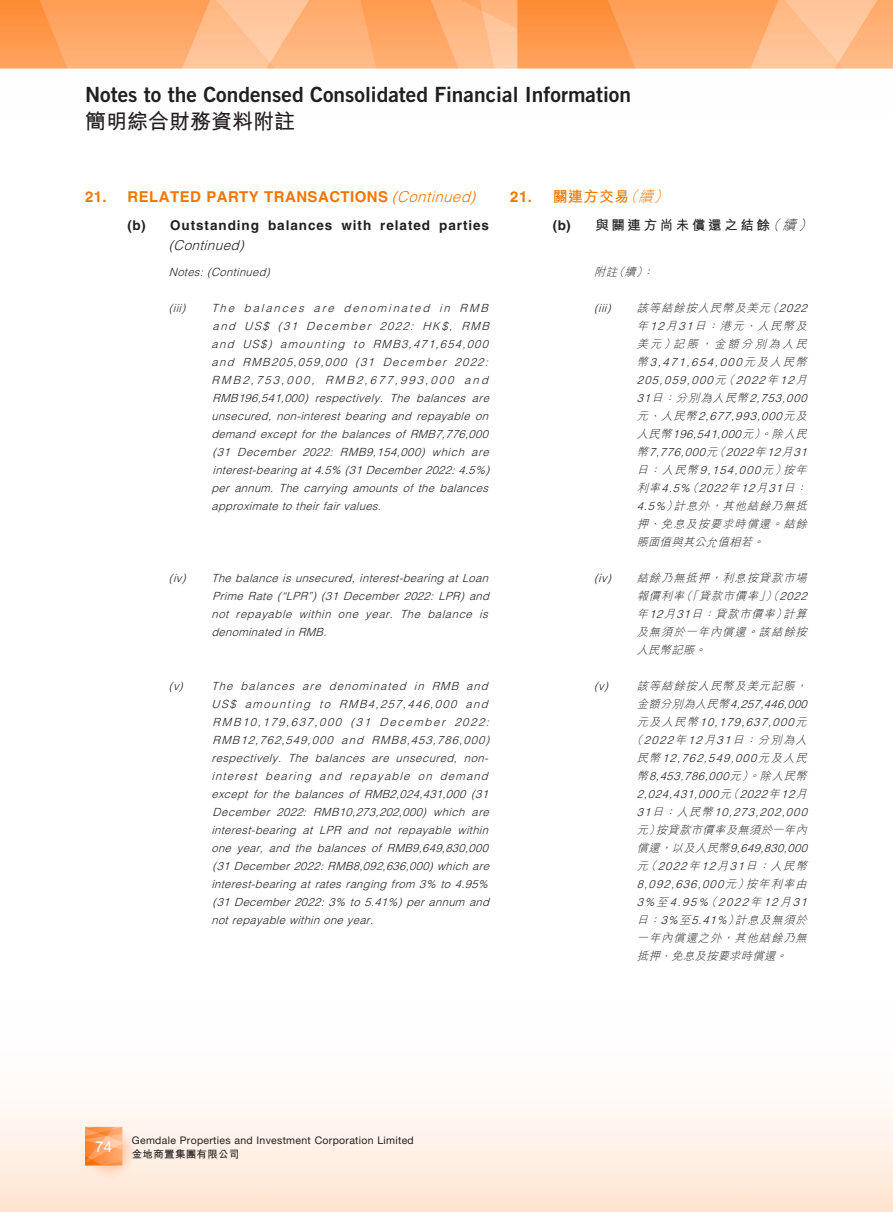
<style>
.page{position:relative;width:893px;height:1212px;background:#fff}
.page>*{position:absolute;margin:0;border:0;box-sizing:border-box;transform-origin:0 0}
.t1{font:21px "Trade Gothic LT Std Bd 2";color:#231f20}
.t2{font:700 21px "M Hei HK";color:#231f20}
.t3{font:700 15px "Helvetica LT Std";letter-spacing:.03em;color:#f47600}
.t4{font:700 15px "M Hei HK";letter-spacing:.03em;color:#f47600}
.t5{font:15px "Helvetica Neue LT Std";color:#fff}
.t6{font:700 13.5px "Helvetica LT Std";letter-spacing:.07em;color:#231f20}
.t7{font:700 13.5px "M Hei HK";letter-spacing:.195em;color:#231f20}
.t8{font:italic 300 13.5px "Helvetica LT Std";color:#231f20}
.t9{font:italic 300 11.25px/18px "Helvetica LT Std";color:#231f20;text-align:justify}
.t10{font:italic 300 11.25px/18px "M Hei HK";color:#231f20;text-align:justify}
.t11{font:10.5px "Helvetica Neue LT Std";letter-spacing:.03em;color:#231f20}
.t12{font:700 10.5px "M Hei HK";letter-spacing:.03em;color:#231f20}
.s1{font-weight:300;font-style:italic}
.s2{font-family:"Helvetica LT Std"}
.s3{font-family:"M Hei HK"}
</style>
<div class="page">
<img style="left:0;top:0;width:893px;height:1212px">
<img style="left:85px;top:1127px;width:64px;height:53px">
<h1 class="t1" style="left:85px;top:82px;width:547px">Notes to the Condensed Consolidated Financial Information</h1>
<h1 class="t2" style="left:85px;top:106px;width:211px">簡明綜合財務資料附註</h1>
<h2 class="t3" style="left:85px;top:188px;width:397px">21. RELATED PARTY TRANSACTIONS <span class="s1">(Continued)</span></h2>
<p class="t6" style="left:128px;top:217px;width:363px">(b) Outstanding balances with related parties</p>
<p class="t8" style="left:169px;top:236px;width:81px">(Continued)</p>
<p class="t9" style="left:169px;top:263px;width:106px">Notes:(Continued)</p>
<p class="t9" style="left:169px;top:299px;width:21px">(iii)</p>
<p class="t9" style="left:211px;top:299px;width:283px">The balances are denominated in RMB and US$ (31 December 2022: HK$, RMB and US$) amounting to RMB3,471,654,000 and RMB205,059,000 (31 December 2022:<br>RMB2,753,000, RMB2,677,993,000 and RMB196,541,000) respectively. The balances are unsecured, non-interest bearing and repayable on demand except for the balances of RMB7,776,000 (31 December 2022: RMB9,154,000) which are interest-bearing at4.5% (31 December2022:4.5%) per annum. The carrying amounts of the balances approximate to theirfairvalues.</p>
<p class="t9" style="left:169px;top:569px;width:22px">(iv)</p>
<p class="t9" style="left:211px;top:569px;width:283px">The balance is unsecured, interest-bearing at Loan Prime Rate (“LPR”) (31 December 2022: LPR) and not repayable within one year. The balance is denominated in RMB.</p>
<p class="t9" style="left:211px;top:677px;width:283px;text-indent:-43px">(v) The balances are denominated in RMB and US$ amounting to RMB4,257,446,000 and RMB10,179,637,000 (31 December 2022:<br>RMB12,762,549,000 and RMB8,453,786,000) respectively. The balances are unsecured, non&shy;interest bearing and repayable on demand except for the balances of RMB2,024,431,000 (31<br>December 2022: RMB10,273,202,000) which are interest-bearing at LPR and not repayable within one year, and the balances of RMB9,649,830,000 (31 December 2022: RMB8,092,636,000) which are interest-bearing at rates ranging from 3% to 4.95% (31 December 2022: 3% to 5.41%) per annum and notrepayable within one year.</p>
<h2 class="t4" style="left:510px;top:186px;width:164px"><span class="s2">21.</span> 關連方交易<span class="s1">（續）</span></h2>
<p class="t7" style="left:553px;top:215px;width:264px"><span class="s2">(b)</span> 與關連方尚未償還之結餘<span class="s1">（續）</span></p>
<p class="t10" style="left:594px;top:263px;width:64px">附註（續）：</p>
<p class="t9" style="left:594px;top:299px;width:21px">(iii)</p>
<p class="t10" style="left:637px;top:299px;width:175px">該等結餘按人民幣及美元（<span class="s2">2022</span>年<span class="s2">12</span>月<span class="s2">31</span>日：港元、人民幣及美元）記賬，金額分別為人民</p>
<p class="t9" style="left:637px;top:353px;width:175px"><span class="s3">幣</span>3,471,654,000<span class="s3">元及人民幣</span>205,059,000<span class="s3">元（</span>2022<span class="s3">年</span>12<span class="s3">月</span>31<span class="s3">日：分別為人民幣</span>2,753,000<span class="s3">元、人民幣</span>2,677,993,000<span class="s3">元及人民幣</span>196,541,000<span class="s3">元）。除人民幣</span>7,776,000<span class="s3">元（</span>2022<span class="s3">年</span>12<span class="s3">月</span>31</p>
<p class="t10" style="left:637px;top:461px;width:175px">日：人民幣<span class="s2">9,154,000</span>元）按年</p>
<p class="t9" style="left:637px;top:479px;width:175px"><span class="s3">利率</span>4.5%<span class="s3">（</span>2022<span class="s3">年</span>12<span class="s3">月</span>31<span class="s3">日：</span></p>
<p class="t10" style="left:637px;top:497px;width:175px"><span class="s2">4.5%</span>）計息外，其他結餘乃無抵押、免息及按要求時償還。結餘賬面值與其公允值相若。</p>
<p class="t9" style="left:594px;top:569px;width:22px">(iv)</p>
<p class="t10" style="left:637px;top:569px;width:175px">結餘乃無抵押，利息按貸款市場報價利率（「貸款市價率」）（<span class="s2">2022</span>年<span class="s2">12</span>月<span class="s2">31</span>日：貸款市價率）計算及無須於一年內償還。該結餘按人民幣記賬。</p>
<p class="t10" style="left:594px;top:677px;width:217px"><span class="s2">(v)</span> 該等結餘按人民幣及美元記賬，</p>
<p class="t9" style="left:637px;top:695px;width:175px"><span class="s3">金額分別為人民幣</span>4,257,446,000<span class="s3">元及人民幣</span>10,179,637,000<span class="s3">元</span></p>
<p class="t10" style="left:631px;top:731px;width:180px">（<span class="s2">2022</span>年<span class="s2">12</span>月<span class="s2">31</span>日：分別為人</p>
<p class="t9" style="left:637px;top:749px;width:175px"><span class="s3">民幣</span>12,762,549,000<span class="s3">元及人民幣</span>8,453,786,000<span class="s3">元）。除人民幣</span>2,024,431,000<span class="s3">元（</span>2022<span class="s3">年</span>12<span class="s3">月</span>31<span class="s3">日：人民幣</span>10,273,202,000</p>
<p class="t10" style="left:637px;top:821px;width:175px">元）按貸款市價率及無須於一年內</p>
<p class="t9" style="left:637px;top:839px;width:175px"><span class="s3">償還，以及人民幣</span>9,649,830,000</p>
<p class="t10" style="left:637px;top:857px;width:175px">元（<span class="s2">2022</span>年<span class="s2">12</span>月<span class="s2">31</span>日：人民幣</p>
<p class="t9" style="left:637px;top:875px;width:175px">8,092,636,000<span class="s3">元）按年利率由<br></span>3%<span class="s3">至</span>4.95%<span class="s3">（</span>2022<span class="s3">年</span>12<span class="s3">月</span>31</p>
<p class="t10" style="left:637px;top:911px;width:175px">日：<span class="s2">3%</span>至<span class="s2">5.41%</span>）計息及無須於一年內償還之外，其他結餘乃無抵押、免息及按要求時償還。</p>
<h2 class="t5" style="left:95px;top:1137px;width:19px">74</h2>
<p class="t11" style="left:132px;top:1134px;width:284px">Gemdale Properties and Investment Corporation Limited</p>
<p class="t12" style="left:132px;top:1146px;width:109px">金地商置集團有限公司</p>
</div>
